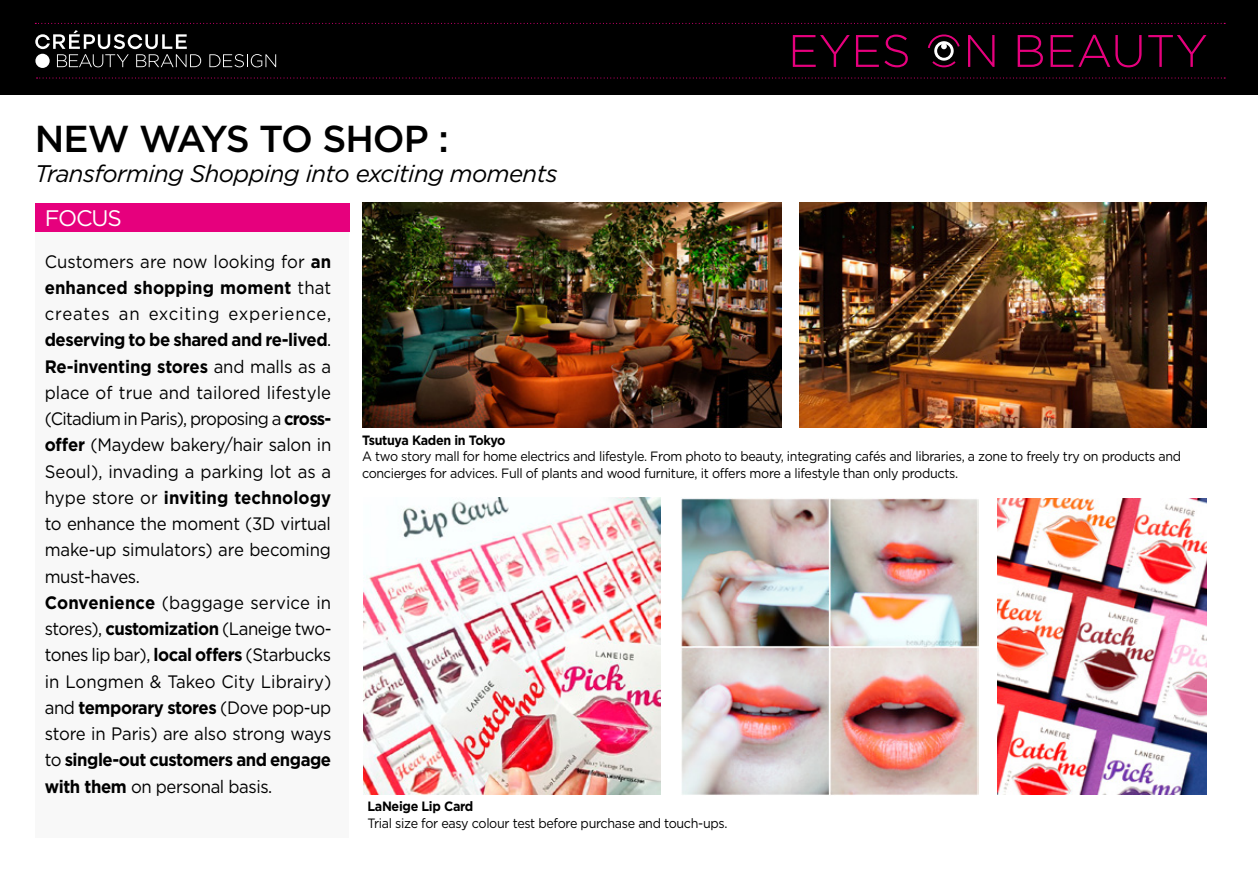
<style>
.page{position:relative;width:1258px;height:888px;background:#fff}
.page>*{position:absolute;margin:0;border:0;box-sizing:border-box;transform-origin:0 0}
.t1{font:500 37.5px "Gotham";letter-spacing:-.025em;color:#000}
.t2{font:italic 24px "Gotham";letter-spacing:-.025em;color:#000}
.t3{font:22.5px "Gotham";letter-spacing:-.05em;color:#fff}
.t4{font:18px/26.2px "Gotham";letter-spacing:-.01em;color:#000;scale:.93 1}
.t5{font:13.5px/16.2px "Gotham";letter-spacing:-.025em;color:#000;scale:.93 1}
.t6{font:700 13.5px "Gotham";letter-spacing:-.025em;color:#000;scale:.93 1}
.s1{font-weight:700}
</style>
<div class="page">
<div style="left:36px;top:227px;width:313px;height:611px;background:#f8f8f8"></div>
<div style="left:35px;top:203px;width:315px;height:28px;background:#e6007d"></div>
<div style="left:0;top:0;width:1258px;height:95px;background:#000"></div>
<svg style="left:209px;top:54px;width:67px;height:13px"></svg>
<svg style="left:35px;top:30px;width:166px;height:37px"></svg>
<div style="left:35px;top:54px;width:15px;height:14px;background:#fff;border-radius:50%"></div>
<svg style="left:37px;top:77px;width:1188px;height:2px"></svg>
<svg style="left:35px;top:23px;width:1190px;height:1px"></svg>
<svg style="left:793px;top:35px;width:57px;height:32px"></svg>
<svg style="left:856px;top:35px;width:52px;height:32px"></svg>
<svg style="left:968px;top:35px;width:26px;height:32px"></svg>
<svg style="left:1018px;top:35px;width:25px;height:32px"></svg>
<svg style="left:1050px;top:35px;width:91px;height:32px"></svg>
<svg style="left:1148px;top:35px;width:58px;height:32px"></svg>
<svg style="left:934px;top:41px;width:20px;height:20px"></svg>
<div style="left:937px;top:44px;width:14px;height:14px;background:#000;border-radius:50%"></div>
<svg style="left:932px;top:61px;width:23px;height:6px"></svg>
<svg style="left:928px;top:34px;width:32px;height:15px"></svg>
<img style="left:681px;top:498px;width:298px;height:297px">
<img style="left:363px;top:498px;width:297px;height:297px">
<img style="left:362px;top:203px;width:419px;height:225px">
<img style="left:799px;top:203px;width:407px;height:225px">
<img style="left:997px;top:498px;width:209px;height:296px">
<h1 class="t1" style="left:35px;top:116px;width:415px">NEW WAYS TO SHOP :</h1>
<h2 class="t2" style="left:35px;top:159px;width:524px">Transforming Shopping into exciting moments</h2>
<p class="t3" style="left:45px;top:205px;width:79px">FOCUS</p>
<p class="t4" style="left:45px;top:248px;width:310px">Customers are now looking for <span class="s1">an enhanced shopping moment</span> that creates an exciting experience, <span class="s1">deserving to be shared and re-lived</span>.<br><span class="s1">Re-inventing stores</span> and malls as a place of true and tailored lifestyle (Citadium in Paris), proposing a <span class="s1">cross&shy;offer</span> (Maydew bakery/hair salon in Seoul), invading a parking lot as a hype store or <span class="s1">inviting technology </span>to enhance the moment (3D virtual make-up simulators) are becoming must-haves.<br><span class="s1">Convenience</span> (baggage service in stores), <span class="s1">customization</span> (Laneige two&shy;tones lip bar), <span class="s1">local offers</span> (Starbucks in Longmen &amp; Takeo City Librairy) and <span class="s1">temporary stores</span> (Dove pop-up store in Paris) are also strong ways to <span class="s1">single-out customers and engage with them</span> on personal basis.</p>
<p class="t6" style="left:362px;top:431px;width:156px">Tsutuya Kaden in Tokyo</p>
<p class="t5" style="left:362px;top:448px;width:882px">A two story mall for home electrics and lifestyle. From photo to beauty, integrating cafés and libraries, a zone to freely try on products and concierges for advices. Full of plants and wood furniture, it offers more a lifestyle than only products.</p>
<p class="t6" style="left:367px;top:798px;width:115px">LaNeige Lip Card</p>
<p class="t5" style="left:367px;top:815px;width:389px">Trial size for easy colour test before purchase and touch-ups.</p>
</div>
